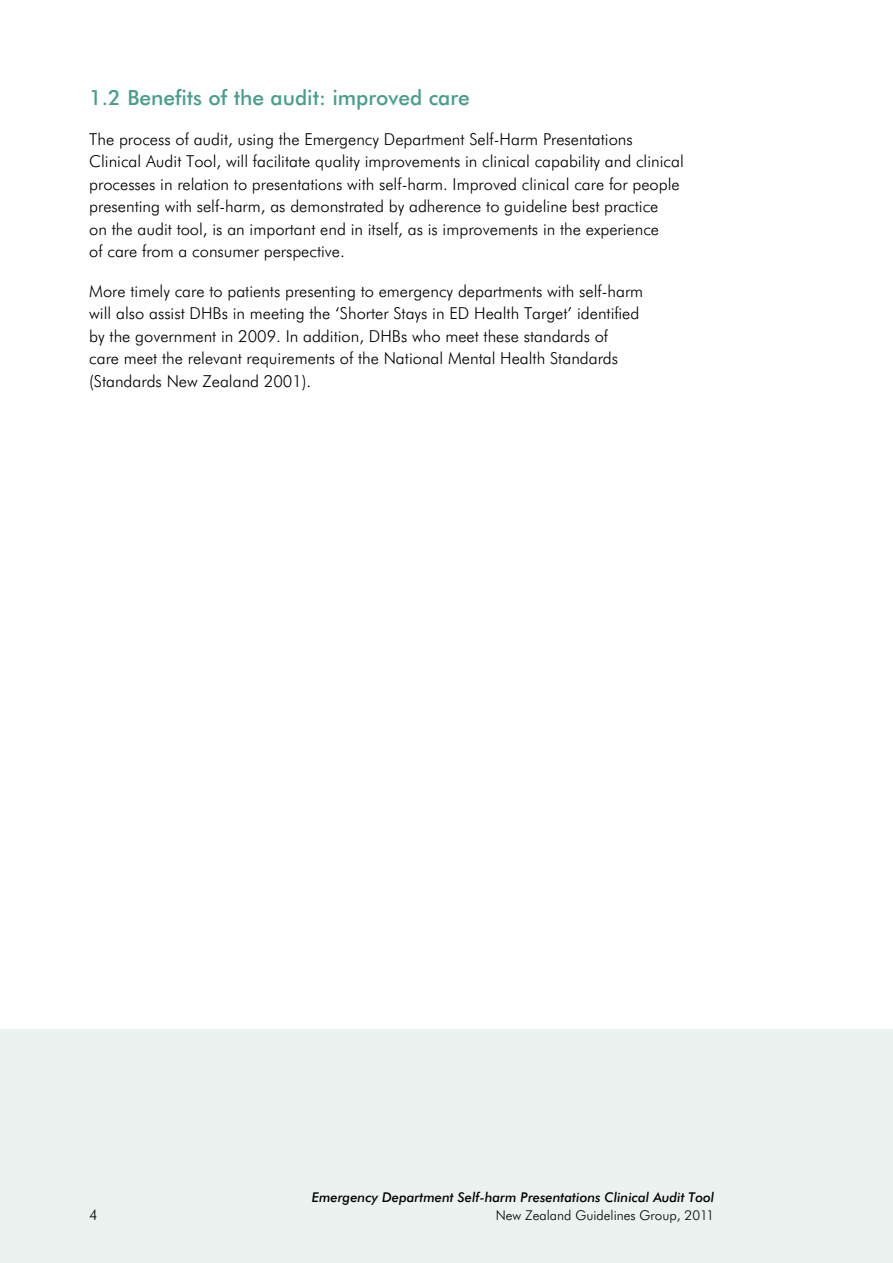
<style>
.page{position:relative;width:893px;height:1263px;background:#fff}
.page>*{position:absolute;margin:0;border:0;box-sizing:border-box;transform-origin:0 0}
.t1{font:500 21px "Futura GG";color:#499e8e}
.t2{font:300 16.5px/22.5px "Futura GG";color:#000}
.t3{font:300 15px "Futura GG";color:#000}
.t4{font:italic 500 13.5px "Futura GG";color:#000}
.t5{font:300 13.5px "Futura GG";color:#000}
</style>
<div class="page">
<div style="left:0;top:1029px;width:893px;height:234px;background:#ecf2f0"></div>
<p class="t1" style="left:89px;top:85px;width:382px">1.2 Benefits of the audit: improved care</p>
<p class="t2" style="left:89px;top:128px;width:596px">The process of audit, using the Emergency Department Self-Harm Presentations Clinical Audit Tool, will facilitate quality improvements in clinical capability and clinical processes in relation to presentations with self-harm. Improved clinical care for people presenting with self-harm, as demonstrated by adherence to guideline best practice<br>on the audit tool, is an important end in itself, as is improvements in the experience<br>of care from a consumer perspective.</p>
<p class="t2" style="left:89px;top:280px;width:555px">More timely care to patients presenting to emergency departments with self-harm will also assist DHBs in meeting the ‘Shorter Stays in ED Health Target’ identified by the government in 2009. In addition, DHBs who meet these standards of<br>care meet the relevant requirements of the National Mental Health Standards (Standards New Zealand 2001).</p>
<p class="t3" style="left:89px;top:1206px;width:10px">4</p>
<p class="t4" style="left:312px;top:1189px;width:404px">Emergency Department Self-harm Presentations Clinical Audit Tool</p>
<p class="t5" style="left:496px;top:1207px;width:220px">New Zealand Guidelines Group, 2011</p>
</div>
